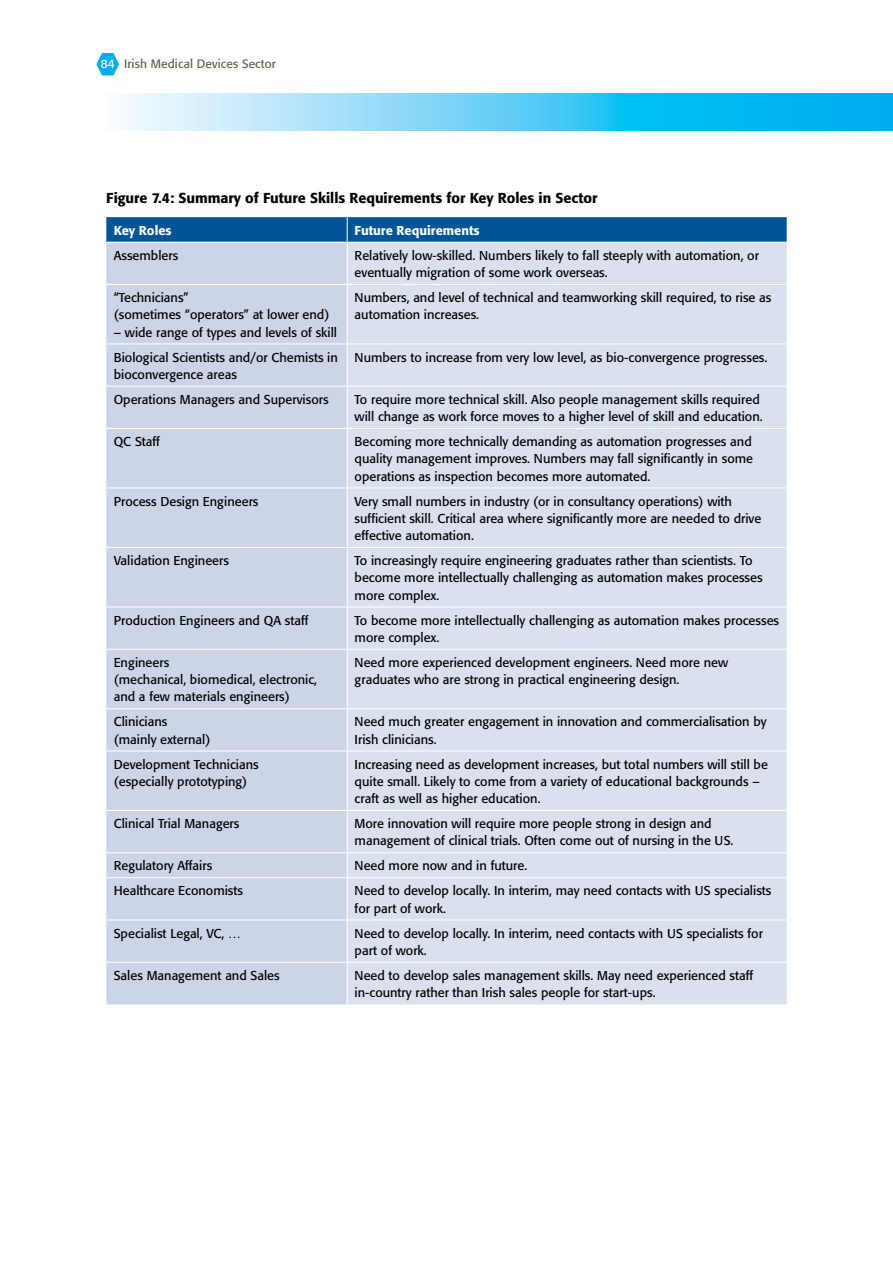
<style>
.page{position:relative;width:893px;height:1263px;background:#fff}
.page>*{position:absolute;margin:0;border:0;box-sizing:border-box;transform-origin:0 0}
.t1{font:500 14.25px "Formata";color:#000}
.t2{font:12.75px/17.2px "Formata";color:#000}
.t3{font:500 12.75px "Formata";color:#fff}
.t4{font:12px "Formata";letter-spacing:.01em;color:#5f604b}
.s1{color:#fff}
</style>
<div class="page">
<svg style="left:96px;top:53px;width:23px;height:23px"></svg>
<svg style="left:122px;top:93px;width:770px;height:37px;background:#61cff6"></svg>
<hr style="left:892px;top:93px;width:1px;height:37px;background:#00adef">
<div style="left:106px;top:243px;width:241px;height:761px;background:#ccd5e8"></div>
<div style="left:348px;top:243px;width:439px;height:761px;background:#dae0ee"></div>
<svg style="left:106px;top:217px;width:681px;height:25px;background:#055898"></svg>
<hr style="left:106px;top:284px;width:241px;height:1px;background:#fff">
<hr style="left:347px;top:284px;width:440px;height:1px;background:#fff">
<hr style="left:106px;top:344px;width:241px;height:1px;background:#fff">
<hr style="left:347px;top:344px;width:440px;height:1px;background:#fff">
<hr style="left:106px;top:386px;width:241px;height:1px;background:#fff">
<hr style="left:347px;top:386px;width:440px;height:1px;background:#fff">
<hr style="left:106px;top:428px;width:241px;height:1px;background:#fff">
<hr style="left:347px;top:428px;width:440px;height:1px;background:#fff">
<hr style="left:106px;top:488px;width:241px;height:1px;background:#fff">
<hr style="left:347px;top:488px;width:440px;height:1px;background:#fff">
<hr style="left:106px;top:547px;width:241px;height:1px;background:#fff">
<hr style="left:347px;top:547px;width:440px;height:1px;background:#fff">
<hr style="left:106px;top:607px;width:241px;height:1px;background:#fff">
<hr style="left:347px;top:607px;width:440px;height:1px;background:#fff">
<hr style="left:106px;top:649px;width:241px;height:1px;background:#fff">
<hr style="left:347px;top:649px;width:440px;height:1px;background:#fff">
<hr style="left:106px;top:708px;width:241px;height:1px;background:#fff">
<hr style="left:347px;top:708px;width:440px;height:1px;background:#fff">
<hr style="left:106px;top:751px;width:241px;height:1px;background:#fff">
<hr style="left:347px;top:751px;width:440px;height:1px;background:#fff">
<hr style="left:106px;top:810px;width:241px;height:1px;background:#fff">
<hr style="left:347px;top:810px;width:440px;height:1px;background:#fff">
<hr style="left:106px;top:852px;width:241px;height:1px;background:#fff">
<hr style="left:347px;top:852px;width:440px;height:1px;background:#fff">
<hr style="left:106px;top:877px;width:241px;height:1px;background:#fff">
<hr style="left:347px;top:877px;width:440px;height:1px;background:#fff">
<hr style="left:106px;top:919px;width:241px;height:1px;background:#fff">
<hr style="left:347px;top:919px;width:440px;height:1px;background:#fff">
<hr style="left:106px;top:962px;width:241px;height:1px;background:#fff">
<hr style="left:347px;top:962px;width:440px;height:1px;background:#fff">
<p class="t4" style="left:101px;top:56px;width:177px"><span class="s1">84</span> Irish Medical Devices Sector</p>
<p class="t1" style="left:106px;top:189px;width:493px">Figure 7.4: Summary of Future Skills Requirements for Key Roles in Sector</p>
<p class="t3" style="left:114px;top:222px;width:59px">Key Roles</p>
<p class="t3" style="left:355px;top:222px;width:127px">Future Requirements</p>
<p class="t2" style="left:114px;top:247px;width:66px">Assemblers</p>
<p class="t2" style="left:355px;top:247px;width:406px">Relatively low-skilled. Numbers likely to fall steeply with automation, or eventually migration of some work overseas.</p>
<p class="t2" style="left:114px;top:289px;width:217px">“Technicians”<br>(sometimes “operators” at lower end)</p>
<p class="t2" style="left:114px;top:323px;width:225px">– wide range of types and levels of skill</p>
<p class="t2" style="left:355px;top:289px;width:418px">Numbers, and level of technical and teamworking skill required, to rise as automation increases.</p>
<p class="t2" style="left:114px;top:348px;width:226px">Biological Scientists and/or Chemists in bioconvergence areas</p>
<p class="t2" style="left:355px;top:348px;width:414px">Numbers to increase from very low level, as bio-convergence progresses.</p>
<p class="t2" style="left:114px;top:391px;width:216px">Operations Managers and Supervisors</p>
<p class="t2" style="left:355px;top:391px;width:410px">To require more technical skill. Also people management skills required will change as work force moves to a higher level of skill and education.</p>
<p class="t2" style="left:114px;top:433px;width:48px">QC Staff</p>
<p class="t2" style="left:355px;top:433px;width:400px;text-align:justify">Becoming more technically demanding as automation progresses and quality management improves. Numbers may fall significantly in some operations as inspection becomes more automated.</p>
<p class="t2" style="left:114px;top:492px;width:146px">Process Design Engineers</p>
<p class="t2" style="left:355px;top:492px;width:408px">Very small numbers in industry (or in consultancy operations) with sufficient skill. Critical area where significantly more are needed to drive effective automation.</p>
<p class="t2" style="left:114px;top:552px;width:117px">Validation Engineers</p>
<p class="t2" style="left:355px;top:552px;width:409px">To increasingly require engineering graduates rather than scientists. To become more intellectually challenging as automation makes processes more complex.</p>
<p class="t2" style="left:114px;top:611px;width:196px">Production Engineers and QA staff</p>
<p class="t2" style="left:355px;top:611px;width:426px">To become more intellectually challenging as automation makes processes more complex.</p>
<p class="t2" style="left:114px;top:654px;width:205px">Engineers<br>(mechanical, biomedical, electronic, and a few materials engineers)</p>
<p class="t2" style="left:355px;top:654px;width:375px">Need more experienced development engineers. Need more new graduates who are strong in practical engineering design.</p>
<p class="t2" style="left:114px;top:713px;width:98px">Clinicians (mainly external)</p>
<p class="t2" style="left:355px;top:713px;width:413px">Need much greater engagement in innovation and commercialisation by<br>Irish clinicians.</p>
<p class="t2" style="left:114px;top:755px;width:147px">Development Technicians (especially prototyping)</p>
<p class="t2" style="left:355px;top:755px;width:415px">Increasing need as development increases, but total numbers will still be quite small. Likely to come from a variety of educational backgrounds – craft as well as higher education.</p>
<p class="t2" style="left:114px;top:815px;width:127px">Clinical Trial Managers</p>
<p class="t2" style="left:355px;top:815px;width:380px">More innovation will require more people strong in design and management of clinical trials. Often come out of nursing in the US.</p>
<p class="t2" style="left:114px;top:857px;width:100px">Regulatory Affairs</p>
<p class="t2" style="left:355px;top:857px;width:174px">Need more now and in future.</p>
<p class="t2" style="left:114px;top:882px;width:131px">Healthcare Economists</p>
<p class="t2" style="left:355px;top:882px;width:418px">Need to develop locally. In interim, may need contacts with US specialists for part of work.</p>
<p class="t2" style="left:114px;top:924px;width:129px">Specialist Legal, VC, …</p>
<p class="t2" style="left:355px;top:924px;width:410px">Need to develop locally. In interim, need contacts with US specialists for part of work.</p>
<p class="t2" style="left:114px;top:967px;width:168px">Sales Management and Sales</p>
<p class="t2" style="left:355px;top:967px;width:400px">Need to develop sales management skills. May need experienced staff in-country rather than Irish sales people for start-ups.</p>
</div>
